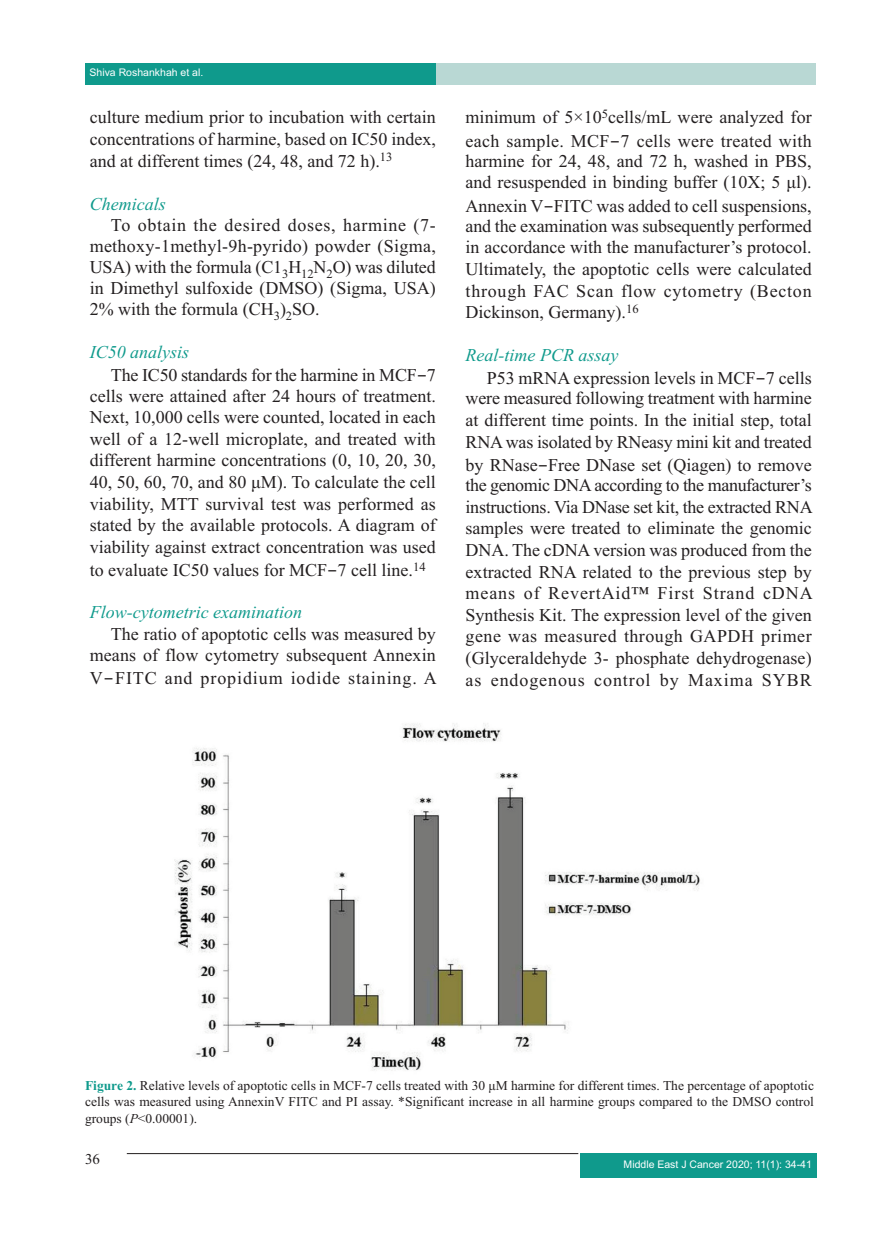
<style>
.page{position:relative;width:893px;height:1234px;background:#fff}
.page>*{position:absolute;margin:0;border:0;box-sizing:border-box;transform-origin:0 0}
.t1{font:18px/21.5px "Times New Roman";color:#231f20;text-align:justify}
.t2{font:italic 18px "Times New Roman";color:#0f9a8c}
.t3{font:18px "Times New Roman";letter-spacing:.05em;color:#231f20}
.t4{font:15px "Times New Roman";color:#231f20}
.t5{font:13.5px/16.2px "Times New Roman";color:#231f20;text-align:justify}
.t6{font:10.5px "Arial";color:#fff}
.s1{font-family:"Lucida Grande"}
.s2{font-weight:700;color:#0f9a8c}
.s3{font-style:italic}
</style>
<div class="page">
<div style="left:86px;top:64px;width:730px;height:21px;background:#b9d8d4"></div>
<div style="left:85px;top:64px;width:351px;height:21px;background:#0f9a8c"></div>
<div style="left:580px;top:1153px;width:236px;height:24px;background:#0f9a8c"></div>
<hr style="left:127px;top:1152px;width:451px;height:1px;background:#231f20">
<img style="left:174px;top:723px;width:526px;height:348px">
<p class="t6" style="left:90px;top:68px;width:115px">Shiva Roshankhah et al.</p>
<p class="t1" style="left:90px;top:108px;width:348px">culture medium prior to incubation with certain concentrations of harmine, based on IC50 index, and at different times (24, 48, and 72 h).<sup>13</sup></p>
<p class="t2" style="left:90px;top:197px;width:77px">Chemicals</p>
<p class="t1" style="left:90px;top:216px;width:348px;line-height:21px;text-indent:21px">To obtain the desired doses, harmine (7- methoxy-1methyl-9h-pyrido) powder (Sigma, USA) with the formula (C1<sub>3</sub>H<sub>12</sub>N<sub>2</sub>O) was diluted in Dimethyl sulfoxide (DMSO) (Sigma, USA)<br>2% with the formula (CH<sub>3</sub>)<sub>2</sub>SO.</p>
<p class="t2" style="left:90px;top:345px;width:101px">IC50 analysis</p>
<p class="t1" style="left:90px;top:366px;width:348px;text-indent:21px">The IC50 standards for the harmine in MCF<span class="s1">-</span>7 cells were attained after 24 hours of treatment.<br>Next, 10,000 cells were counted, located in each well of a 12-well microplate, and treated with different harmine concentrations (0, 10, 20, 30, 40, 50, 60, 70, and 80 μM). To calculate the cell viability, MTT survival test was performed as stated by the available protocols. A diagram of viability against extract concentration was used</p>
<p class="t1" style="left:90px;top:561px;width:337px">to evaluate IC50 values for MCF<span class="s1">-</span>7 cell line.<sup>14</sup></p>
<p class="t2" style="left:90px;top:605px;width:214px">Flow-cytometric examination</p>
<p class="t1" style="left:90px;top:624px;width:348px;text-align:right">The ratio of apoptotic cells was measured by means of flow cytometry subsequent Annexin</p>
<p class="t3" style="left:90px;top:671px;width:349px">V<span class="s1">-</span>FITC and propidium iodide staining. A</p>
<p class="t1" style="left:466px;top:107px;width:348px;line-height:23.2px">minimum of 5×10<sup>5</sup>cells/mL were analyzed for each sample. MCF<span class="s1">-</span>7 cells were treated with</p>
<p class="t1" style="left:466px;top:152px;width:348px">harmine for 24, 48, and 72 h, washed in PBS, and resuspended in binding buffer (10X; 5 μl).</p>
<p class="t1" style="left:466px;top:197px;width:348px">Annexin V<span class="s1">-</span>FITC was added to cell suspensions, and the examination was subsequently performed in accordance with the manufacturer’s protocol.<br>Ultimately, the apoptotic cells were calculated through FAC Scan flow cytometry (Becton Dickinson, Germany).<sup>16</sup></p>
<p class="t2" style="left:466px;top:348px;width:154px">Real-time PCR assay</p>
<p class="t1" style="left:466px;top:369px;width:348px;text-indent:21px">P53 mRNA expression levels in MCF<span class="s1">-</span>7 cells were measured following treatment with harmine at different time points. In the initial step, total RNA was isolated by RNeasy mini kit and treated</p>
<p class="t1" style="left:466px;top:455px;width:349px">by RNase<span class="s1">-</span>Free DNase set (Qiagen) to remove the genomic DNA according to the manufacturer’s instructions. Via DNase set kit, the extracted RNA samples were treated to eliminate the genomic DNA. The cDNA version was produced from the extracted RNA related to the previous step by means of RevertAid™ First Strand cDNA Synthesis Kit. The expression level of the given gene was measured through GAPDH primer (Glyceraldehyde 3- phosphate dehydrogenase) as endogenous control by Maxima SYBR</p>
<p class="t5" style="left:85px;top:1078px;width:730px"><span class="s2">Figure 2.</span> Relative levels of apoptotic cells in MCF-7 cells treated with 30 μM harmine for different times. The percentage of apoptotic cells was measured using AnnexinV FITC and PI assay. *Significant increase in all harmine groups compared to the DMSO control groups (<span class="s3">P</span>&lt;0.00001).</p>
<p class="t4" style="left:85px;top:1152px;width:16px">36</p>
<p class="t6" style="left:624px;top:1160px;width:190px">Middle East J Cancer 2020; 11(1): 34-41</p>
</div>
